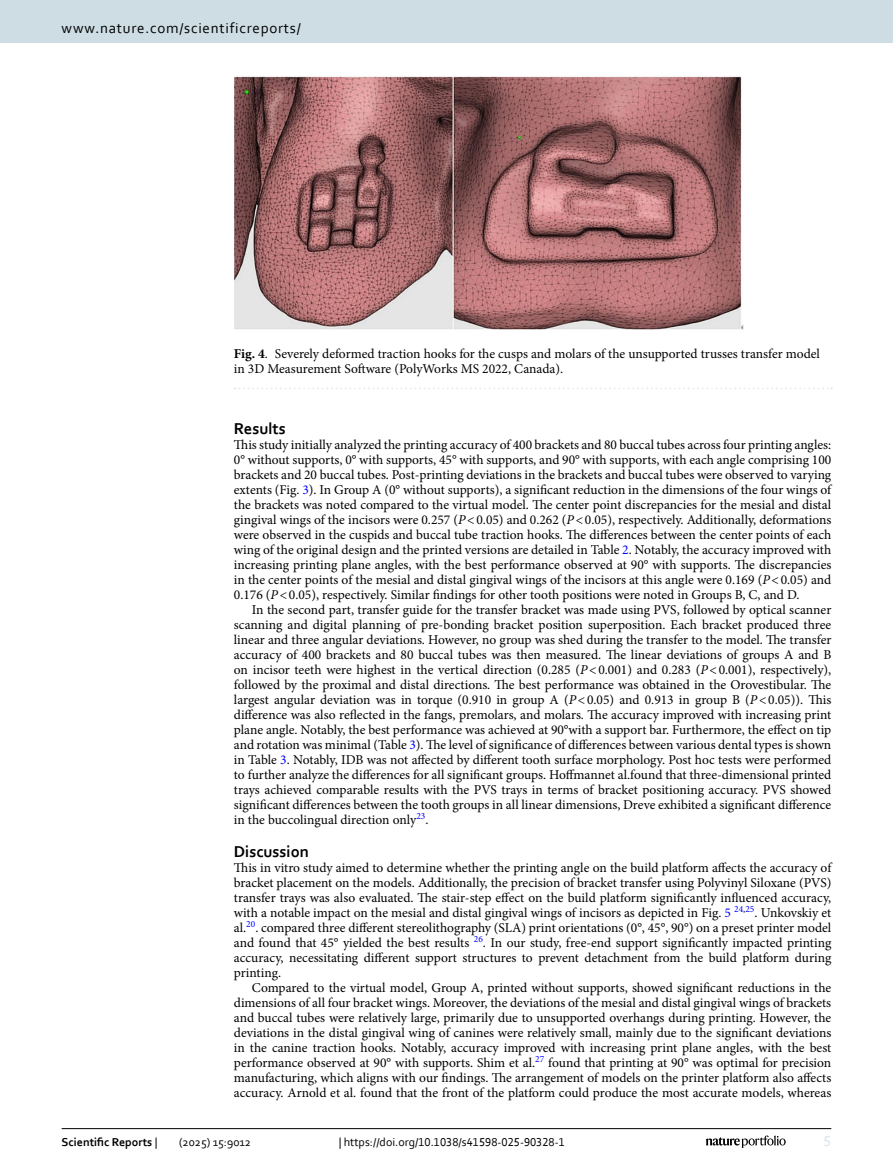
<style>
.page{position:relative;width:893px;height:1174px;background:#fff}
.page>*{position:absolute;margin:0;border:0;box-sizing:border-box;transform-origin:0 0}
.Head_1{font:700 16.5px "Corbel";color:#000}
.t1{font:15px "Corbel";letter-spacing:.05em;color:#000}
.t2{font:15px "Corbel";color:#d9e4eb}
.Body_Text_Indent{font:13.5px/15px "Minion Pro";color:#000;text-align:justify}
.Body_Text{font:13.5px/15px "Minion Pro";letter-spacing:-.005em;color:#000;text-align:justify}
.Figure_Caption{font:13.5px/15px "Minion Pro";letter-spacing:-.005em;color:#000}
.t3{font:12px "Corbel";color:#000}
.t4{font:700 12px "Corbel";color:#000}
.s1{font-weight:700}
.s2{color:#00f}
.s3{font-style:italic}
.s4{font-weight:400}
</style>
<div class="page">
<img style="left:234px;top:76px;width:510px;height:254px">
<svg style="left:235px;top:388px;width:597px;height:1px"></svg>
<hr style="left:62px;top:1128px;width:769px;height:1px;background:#000">
<svg style="left:706px;top:1135px;width:80px;height:12px"></svg>
<div style="left:0;top:0;width:893px;height:43px;background:#cedde4"></div>
<p class="t1" style="left:62px;top:18px;width:241px">www.nature.com/scientificreports/</p>
<p class="Figure_Caption" style="left:234px;top:346px;width:588px"><span class="s1">Fig. 4</span>. Severely deformed traction hooks for the cusps and molars of the unsupported trusses transfer model in 3D Measurement Software (PolyWorks MS 2022, Canada).</p>
<p class="Head_1" style="left:234px;top:418px;width:53px">Results</p>
<p class="Body_Text" style="left:234px;top:437px;width:599px">This study initially analyzed the printing accuracy of 400 brackets and 80 buccal tubes across four printing angles:<br>0° without supports, 0° with supports, 45° with supports, and 90° with supports, with each angle comprising 100 brackets and 20 buccal tubes. Post-printing deviations in the brackets and buccal tubes were observed to varying extents (Fig. <span class="s2">3</span>). In Group A (0° without supports), a significant reduction in the dimensions of the four wings of the brackets was noted compared to the virtual model. The center point discrepancies for the mesial and distal gingival wings of the incisors were 0.257 (<span class="s3">P</span>&lt;0.05) and 0.262 (<span class="s3">P</span>&lt;0.05), respectively. Additionally, deformations were observed in the cuspids and buccal tube traction hooks. The differences between the center points of each wing of the original design and the printed versions are detailed in Table <span class="s2">2</span>. Notably, the accuracy improved with increasing printing plane angles, with the best performance observed at 90° with supports. The discrepancies in the center points of the mesial and distal gingival wings of the incisors at this angle were 0.169 (<span class="s3">P</span>&lt;0.05) and 0.176 (<span class="s3">P</span>&lt;0.05), respectively. Similar findings for other tooth positions were noted in Groups B, C, and D.</p>
<p class="Body_Text_Indent" style="left:234px;top:602px;width:599px;text-indent:18px">In the second part, transfer guide for the transfer bracket was made using PVS, followed by optical scanner scanning and digital planning of pre-bonding bracket position superposition. Each bracket produced three linear and three angular deviations. However, no group was shed during the transfer to the model. The transfer accuracy of 400 brackets and 80 buccal tubes was then measured. The linear deviations of groups A and B on incisor teeth were highest in the vertical direction (0.285 (<span class="s3">P</span>&lt;0.001) and 0.283 (<span class="s3">P</span>&lt;0.001), respectively), followed by the proximal and distal directions. The best performance was obtained in the Orovestibular. The largest angular deviation was in torque (0.910 in group A (<span class="s3">P</span>&lt;0.05) and 0.913 in group B (<span class="s3">P</span>&lt;0.05)). This difference was also reflected in the fangs, premolars, and molars. The accuracy improved with increasing print plane angle. Notably, the best performance was achieved at 90°with a support bar. Furthermore, the effect on tip and rotation was minimal (Table <span class="s2">3</span>). The level of significance of differences between various dental types is shown in Table <span class="s2">3</span>. Notably, IDB was not affected by different tooth surface morphology. Post hoc tests were performed to further analyze the differences for all significant groups. Hoffmannet al.found that three-dimensional printed trays achieved comparable results with the PVS trays in terms of bracket positioning accuracy. PVS showed significant differences between the tooth groups in all linear dimensions, Dreve exhibited a significant difference in the buccolingual direction only<sup>23</sup>.</p>
<p class="Head_1" style="left:234px;top:841px;width:77px">Discussion</p>
<p class="Body_Text" style="left:234px;top:860px;width:599px">This in vitro study aimed to determine whether the printing angle on the build platform affects the accuracy of bracket placement on the models. Additionally, the precision of bracket transfer using Polyvinyl Siloxane (PVS) transfer trays was also evaluated. The stair-step effect on the build platform significantly influenced accuracy, with a notable impact on the mesial and distal gingival wings of incisors as depicted in Fig. <span class="s2">5</span> <sup>24</sup><sup>,</sup><sup>25</sup>. Unkovskiy et al.<sup>20</sup>. compared three different stereolithography (SLA) print orientations (0°, 45°, 90°) on a preset printer model and found that 45° yielded the best results <sup>26</sup>. In our study, free-end support significantly impacted printing accuracy, necessitating different support structures to prevent detachment from the build platform during printing.</p>
<p class="Body_Text_Indent" style="left:234px;top:980px;width:599px;text-indent:18px">Compared to the virtual model, Group A, printed without supports, showed significant reductions in the dimensions of all four bracket wings. Moreover, the deviations of the mesial and distal gingival wings of brackets and buccal tubes were relatively large, primarily due to unsupported overhangs during printing. However, the deviations in the distal gingival wing of canines were relatively small, mainly due to the significant deviations in the canine traction hooks. Notably, accuracy improved with increasing print plane angles, with the best performance observed at 90° with supports. Shim et al.<sup>27</sup> found that printing at 90° was optimal for precision manufacturing, which aligns with our findings. The arrangement of models on the printer platform also affects accuracy. Arnold et al. found that the front of the platform could produce the most accurate models, whereas</p>
<p class="t4" style="left:62px;top:1134px;width:97px">Scientific Reports <span class="s4">|</span></p>
<p class="t3" style="left:179px;top:1134px;width:74px">(2025) 15:9012</p>
<p class="t3" style="left:339px;top:1134px;width:228px">| https://doi.org/10.1038/s41598-025-90328-1</p>
<p class="t2" style="left:824px;top:1132px;width:9px">5</p>
</div>
